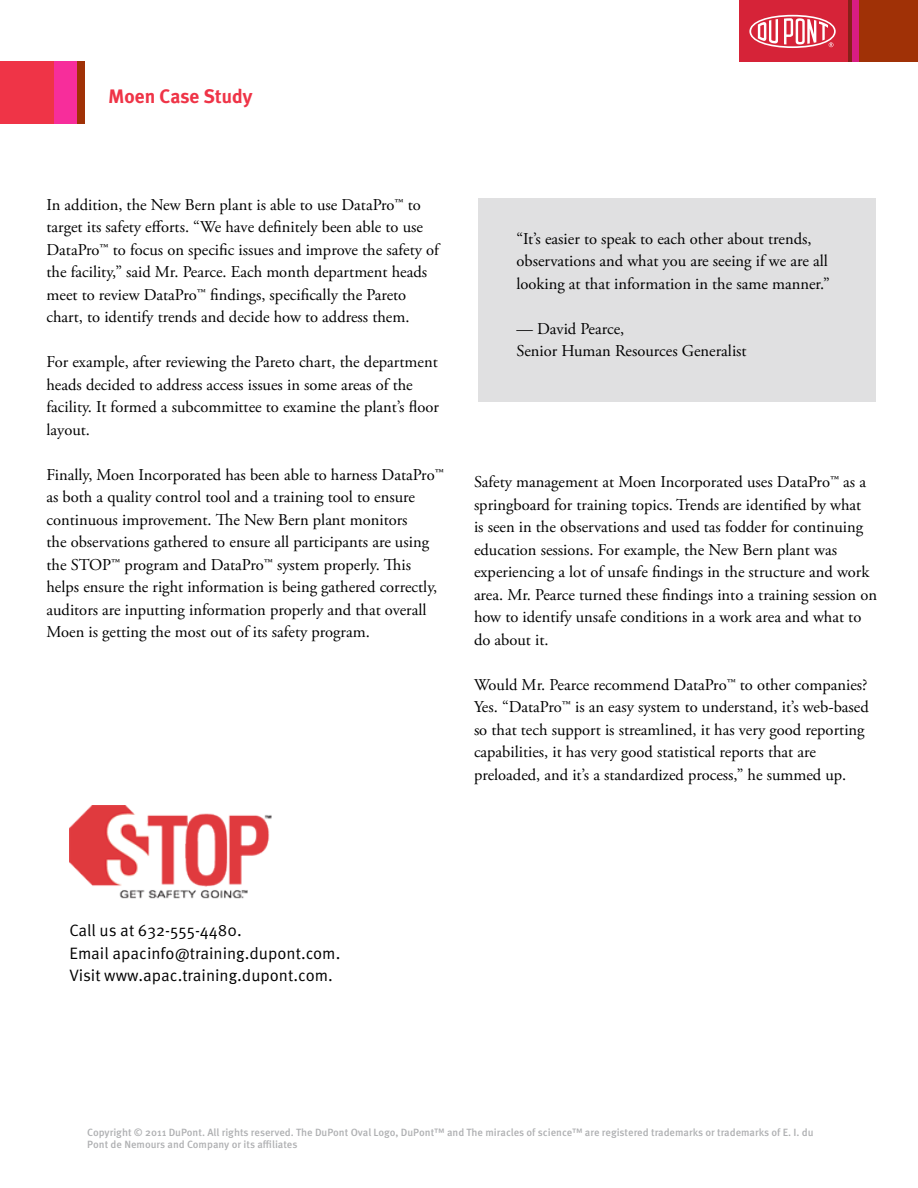
<style>
.page{position:relative;width:918px;height:1188px;background:#fff}
.page>*{position:absolute;margin:0;border:0;box-sizing:border-box;transform-origin:0 0}
.t1{font:700 19.5px "Meta Plus";color:#ef3447}
.t2{font:16.5px/22.5px "Adobe Garamond Pro";color:#000}
.t3{font:16.5px/22.5px "Meta Pro";color:#000}
.t4{font:500 10.5px/12.6px "Meta Pro";color:#afb0b2}
</style>
<div class="page">
<div style="left:76px;top:62px;width:10px;height:62px;background:#a03106"></div>
<div style="left:54px;top:62px;width:22px;height:62px;background:#f72d9b"></div>
<div style="left:0;top:62px;width:54px;height:62px;background:#ef3447"></div>
<div style="left:859px;top:0;width:59px;height:62px;background:#a03106"></div>
<div style="left:852px;top:0;width:7px;height:62px;background:#d91c83"></div>
<hr style="left:848px;top:0;width:4px;height:62px;background:#872019">
<div style="left:739px;top:0;width:109px;height:62px;background:#d62338"></div>
<svg style="left:749px;top:15px;width:87px;height:33px"></svg>
<img style="left:69px;top:806px;width:203px;height:93px">
<div style="left:478px;top:198px;width:398px;height:204px;background:#e0e0e1"></div>
<p class="t1" style="left:108px;top:85px;width:146px">Moen Case Study</p>
<p class="t2" style="left:46px;top:194px;width:394px">In addition, the New Bern plant is able to use DataPro™ to target its safety efforts. “We have definitely been able to use DataPro™ to focus on specific issues and improve the safety of the facility,” said Mr. Pearce. Each month department heads meet to review DataPro™ findings, specifically the Pareto chart, to identify trends and decide how to address them.</p>
<p class="t2" style="left:46px;top:352px;width:394px">For example, after reviewing the Pareto chart, the department heads decided to address access issues in some areas of the facility. It formed a subcommittee to examine the plant’s floor layout.</p>
<p class="t2" style="left:46px;top:464px;width:399px">Finally, Moen Incorporated has been able to harness DataPro™ as both a quality control tool and a training tool to ensure continuous improvement. The New Bern plant monitors<br>the observations gathered to ensure all participants are using the STOP™ program and DataPro™ system properly. This helps ensure the right information is being gathered correctly, auditors are inputting information properly and that overall Moen is getting the most out of its safety program.</p>
<p class="t2" style="left:474px;top:472px;width:405px">Safety management at Moen Incorporated uses DataPro™ as a springboard for training topics. Trends are identified by what<br>is seen in the observations and used tas fodder for continuing education sessions. For example, the New Bern plant was experiencing a lot of unsafe findings in the structure and work area. Mr. Pearce turned these findings into a training session on how to identify unsafe conditions in a work area and what to do about it.</p>
<p class="t2" style="left:474px;top:674px;width:396px">Would Mr. Pearce recommend DataPro™ to other companies?<br>Yes. “DataPro™ is an easy system to understand, it’s web-based so that tech support is streamlined, it has very good reporting capabilities, it has very good statistical reports that are preloaded, and it’s a standardized process,” he summed up.</p>
<p class="t2" style="left:516px;top:228px;width:315px">“It’s easier to speak to each other about trends, observations and what you are seeing if we are all looking at that information in the same manner.”</p>
<p class="t2" style="left:516px;top:318px;width:232px">— David Pearce,<br>Senior Human Resources Generalist</p>
<p class="t3" style="left:69px;top:920px;width:272px">Call us at 632-555-4480.<br>Email apacinfo@training.dupont.com.<br>Visit www.apac.training.dupont.com.</p>
<p class="t4" style="left:87px;top:1126px;width:728px">Copyright © 2011 DuPont. All rights reserved. The DuPont Oval Logo, DuPont™ and The miracles of science™ are registered trademarks or trademarks of E. I. du<br>Pont de Nemours and Company or its affiliates</p>
</div>
